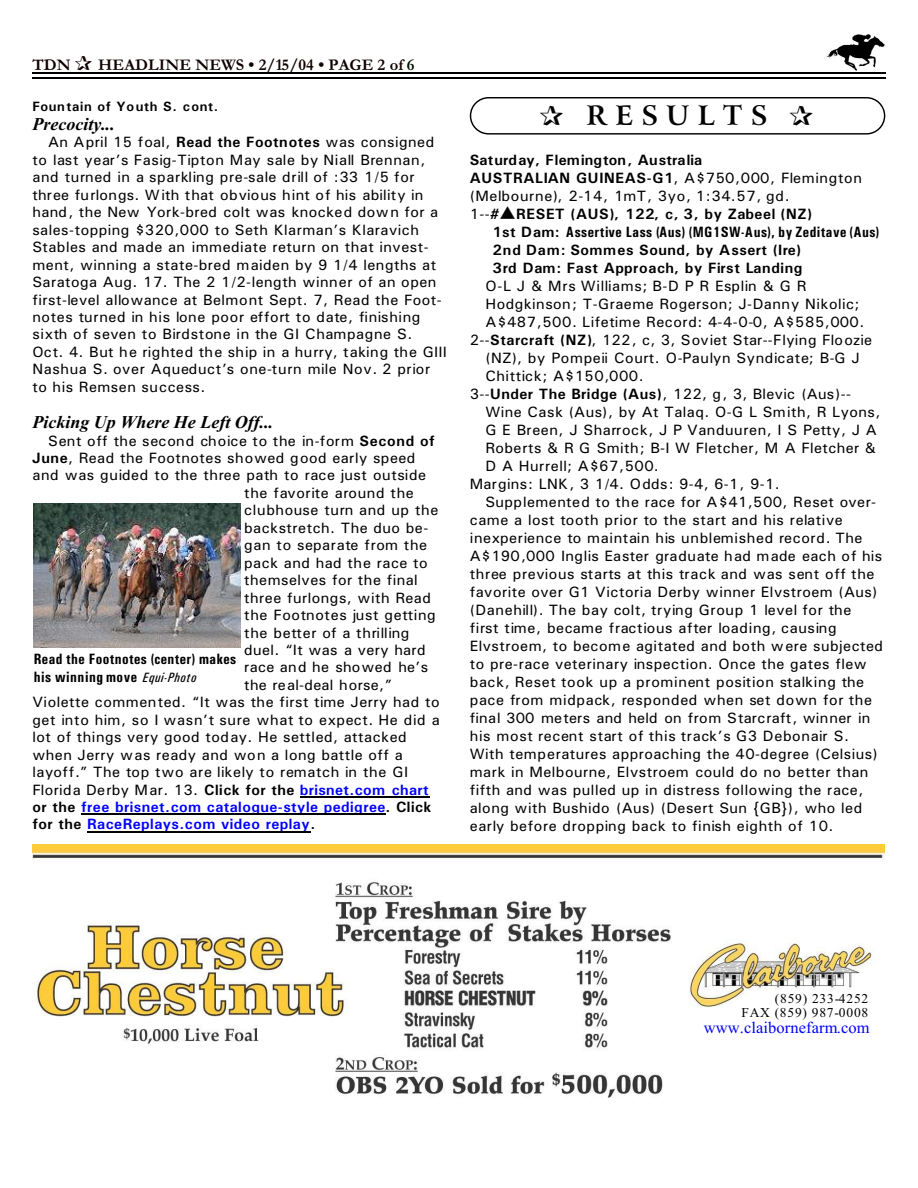
<style>
.page{position:relative;width:918px;height:1188px;background:#fff}
.page>*{position:absolute;margin:0;border:0;box-sizing:border-box;transform-origin:0 0}
.t1{font:700 27px "Arrus BT";letter-spacing:.295em;color:#000}
.t2{font:italic 700 18px "Times New Roman";color:#000}
.t3{font:700 16.5px "Garamond";letter-spacing:.005em;color:#0f0000}
.t4{font:16.5px "Times New Roman";letter-spacing:.005em;color:#00f}
.t5{font:15px/17.4px "Univers";letter-spacing:.03em;color:#000}
.t6{font:700 15px/18px "Univers";letter-spacing:.04em;color:#000}
.t7{font:15px "Univers";letter-spacing:.01em;color:#000}
.t8{font:700 15px/17.4px "Univers Condensed";letter-spacing:.03em;color:#000}
.t9{font:700 15px "Univers";letter-spacing:.03em;color:#00f}
.t10{font:15px "Univers";letter-spacing:.06em;color:#000}
.t11{font:13.5px/14.1px "Times New Roman";letter-spacing:.06em;color:#000;text-align:right}
.t12{font:700 13.5px "Univers";letter-spacing:.045em;color:#000}
.s1{color:#001400}
.s2{font-weight:700}
.s3{font-weight:700;color:#00f}
.s4{color:#000}
.s5{font-weight:400;font-style:italic;font-size:13.5px}
.s6{font-weight:400}
.s7{font-family:"Univers"}
</style>
<div class="page">
<img style="left:826px;top:34px;width:59px;height:36px">
<hr style="left:32px;top:72px;width:853px;height:1px;background:#000">
<hr style="left:32px;top:77px;width:853px;height:2px;background:#000">
<img style="left:32px;top:844px;width:852px;height:254px">
<img style="left:34px;top:503px;width:207px;height:144px">
<div style="left:470px;top:97px;width:415px;height:38px;border:1px solid #000;border-radius:18px"></div>
<hr style="left:300px;top:796px;width:129px;height:1px;background:#000">
<hr style="left:81px;top:814px;width:305px;height:1px;background:#000">
<hr style="left:87px;top:831px;width:223px;height:1px;background:#000">
<p class="t3" style="left:32px;top:59px;width:40px">TDN</p>
<p class="t3" style="left:98px;top:59px;width:318px">HEADLINE NEWS • 2/15/04 • PAGE 2 of <span class="s1">6</span></p>
<p class="t12" style="left:32px;top:102px;width:188px">Fountain of Youth S. cont.</p>
<p class="t2" style="left:32px;top:118px;width:84px">Precocity...</p>
<p class="t5" style="left:32px;top:135px;width:416px;text-indent:16px">An April 15 foal, <span class="s2">Read the Footnotes</span> was consigned to last year’s Fasig-Tipton May sale by Niall Brennan, and turned in a sparkling pre-sale drill of :33 1/5 for three furlongs. With that obvious hint of his ability in hand, the New York-bred colt was knocked down for a sales-topping $320,000 to Seth Klarman’s Klaravich Stables and made an immediate return on that invest&shy;ment, winning a state-bred maiden by 9 1/4 lengths at Saratoga Aug. 17. The 2 1/2-length winner of an open first-level allowance at Belmont Sept. 7, Read the Foot&shy;notes turned in his lone poor effort to date, finishing sixth of seven to Birdstone in the GI Champagne S.<br>Oct. 4. But he righted the ship in a hurry, taking the GIII Nashua S. over Aqueduct’s one-turn mile Nov. 2 prior to his Remsen success.</p>
<p class="t2" style="left:32px;top:416px;width:242px">Picking Up Where He Left Off...</p>
<p class="t10" style="left:48px;top:435px;width:388px">Sent off the second choice to the in-form <span class="s2">Second of</span></p>
<p class="t5" style="left:32px;top:450px;width:385px"><span class="s2">June</span>, Read the Footnotes showed good early speed</p>
<p class="t5" style="left:32px;top:468px;width:395px">and was guided to the three path to race just outside</p>
<p class="t5" style="left:244px;top:485px;width:171px">the favorite around the</p>
<p class="t5" style="left:244px;top:503px;width:196px">clubhouse turn and up the</p>
<p class="t5" style="left:244px;top:520px;width:186px">backstretch. The duo be-</p>
<p class="t5" style="left:244px;top:538px;width:185px">gan to separate from the</p>
<p class="t5" style="left:244px;top:555px;width:185px">pack and had the race to</p>
<p class="t5" style="left:244px;top:573px;width:175px">themselves for the final</p>
<p class="t5" style="left:244px;top:590px;width:188px">three furlongs, with Read</p>
<p class="t5" style="left:244px;top:608px;width:193px">the Footnotes just getting</p>
<p class="t5" style="left:244px;top:625px;width:167px">the better of a thrilling</p>
<p class="t5" style="left:244px;top:642px;width:183px">duel. “It was a very hard</p>
<p class="t5" style="left:244px;top:660px;width:185px">race and he showed he’s</p>
<p class="t5" style="left:244px;top:677px;width:149px">the real-deal horse,”</p>
<p class="t5" style="left:32px;top:695px;width:409px">Violette commented. “It was the first time Jerry had to</p>
<p class="t5" style="left:32px;top:712px;width:409px">get into him, so I wasn’t sure what to expect. He did a</p>
<p class="t5" style="left:32px;top:730px;width:376px">lot of things very good today. He settled, attacked</p>
<p class="t5" style="left:32px;top:747px;width:372px">when Jerry was ready and won a long battle off a</p>
<p class="t5" style="left:32px;top:765px;width:377px">layoff.” The top two are likely to rematch in the GI</p>
<p class="t5" style="left:32px;top:782px;width:398px">Florida Derby Mar. 13. <span class="s2">Click for the</span> <span class="s3">brisnet.com chart</span></p>
<p class="t9" style="left:32px;top:802px;width:401px"><span class="s4">or the</span> free brisnet.com catalogue-style pedigree<span class="s4">. Click</span></p>
<p class="t9" style="left:32px;top:819px;width:285px"><span class="s4">for the</span> RaceReplays.com video replay<span class="s4">.</span></p>
<p class="t8" style="left:34px;top:652px;width:204px">Read the Footnotes (center) makes his winning move <span class="s5">Equi-Photo</span></p>
<h1 class="t1" style="left:587px;top:105px;width:183px">RESULTS</h1>
<p class="t6" style="left:470px;top:152px;width:394px">Saturday, Flemington, Australia<br>AUSTRALIAN GUINEAS-G1<span class="s6">, A$750,000, Flemington (Melbourne), 2-14, 1mT, 3yo, 1:34.57, gd.<br>1--</span>#▲RESET (AUS), 122, c, 3, by Zabeel (NZ)</p>
<p class="t8" style="left:493px;top:224px;width:388px"><span class="s7">1st Dam:</span> Assertive Lass (Aus) (MG1SW-Aus), by Zeditave (Aus)</p>
<p class="t6" style="left:493px;top:242px;width:311px">2nd Dam: Sommes Sound, by Assert (Ire)<br>3rd Dam: Fast Approach, by First Landing</p>
<p class="t5" style="left:485px;top:278px;width:323px">O-L J &amp; Mrs Williams; B-D P R Esplin &amp; G R</p>
<p class="t5" style="left:485px;top:296px;width:376px">Hodgkinson; T-Graeme Rogerson; J-Danny Nikolic;</p>
<p class="t5" style="left:485px;top:314px;width:381px">A$487,500. Lifetime Record: 4-4-0-0, A$585,000.</p>
<p class="t7" style="left:470px;top:334px;width:404px">2--<span class="s2">Starcraft (NZ)</span>, 122, c, 3, Soviet Star--Flying Floozie</p>
<p class="t5" style="left:485px;top:350px;width:376px">(NZ), by Pompeii Court. O-Paulyn Syndicate; B-G J</p>
<p class="t5" style="left:485px;top:368px;width:160px">Chittick; A$150,000.</p>
<p class="t5" style="left:470px;top:386px;width:383px">3--<span class="s2">Under The Bridge (Aus)</span>, 122, g, 3, Blevic (Aus)--</p>
<p class="t5" style="left:485px;top:404px;width:396px">Wine Cask (Aus), by At Talaq. O-G L Smith, R Lyons,</p>
<p class="t5" style="left:485px;top:422px;width:393px">G E Breen, J Sharrock, J P Vanduuren, I S Petty, J A</p>
<p class="t5" style="left:485px;top:440px;width:392px">Roberts &amp; R G Smith; B-I W Fletcher, M A Fletcher &amp;</p>
<p class="t5" style="left:485px;top:458px;width:175px">D A Hurrell; A$67,500.</p>
<p class="t5" style="left:470px;top:476px;width:311px">Margins: LNK, 3 1/4. Odds: 9-4, 6-1, 9-1.</p>
<p class="t5" style="left:485px;top:494px;width:392px">Supplemented to the race for A$41,500, Reset over-</p>
<p class="t5" style="left:470px;top:512px;width:375px">came a lost tooth prior to the start and his relative</p>
<p class="t5" style="left:470px;top:530px;width:394px">inexperience to maintain his unblemished record. The</p>
<p class="t7" style="left:470px;top:550px;width:414px">A$190,000 Inglis Easter graduate had made each of his</p>
<p class="t5" style="left:470px;top:566px;width:406px">three previous starts at this track and was sent off the</p>
<p class="t5" style="left:470px;top:584px;width:409px">favorite over G1 Victoria Derby winner Elvstroem (Aus)</p>
<p class="t5" style="left:470px;top:602px;width:383px">(Danehill). The bay colt, trying Group 1 level for the</p>
<p class="t5" style="left:470px;top:620px;width:368px">first time, became fractious after loading, causing</p>
<p class="t5" style="left:470px;top:638px;width:415px">Elvstroem, to become agitated and both were subjected</p>
<p class="t5" style="left:470px;top:656px;width:399px">to pre-race veterinary inspection. Once the gates flew</p>
<p class="t5" style="left:470px;top:674px;width:396px">back, Reset took up a prominent position stalking the</p>
<p class="t5" style="left:470px;top:692px;width:404px">pace from midpack, responded when set down for the</p>
<p class="t7" style="left:470px;top:712px;width:402px">final 300 meters and held on from Starcraft, winner in</p>
<p class="t5" style="left:470px;top:728px;width:381px">his most recent start of this track’s G3 Debonair S.</p>
<p class="t5" style="left:470px;top:746px;width:410px">With temperatures approaching the 40-degree (Celsius)</p>
<p class="t5" style="left:470px;top:764px;width:400px">mark in Melbourne, Elvstroem could do no better than</p>
<p class="t5" style="left:470px;top:782px;width:395px">fifth and was pulled up in distress following the race,</p>
<p class="t5" style="left:470px;top:800px;width:394px">along with Bushido (Aus) (Desert Sun {GB}), who led</p>
<p class="t5" style="left:470px;top:818px;width:365px">early before dropping back to finish eighth of 10.</p>
<p class="t11" style="left:741px;top:993px;width:128px">(859) 233-4252<br>FAX (859) 987-0008</p>
<p class="t4" style="left:704px;top:1021px;width:167px">www.claibornefarm.com</p>
</div>
